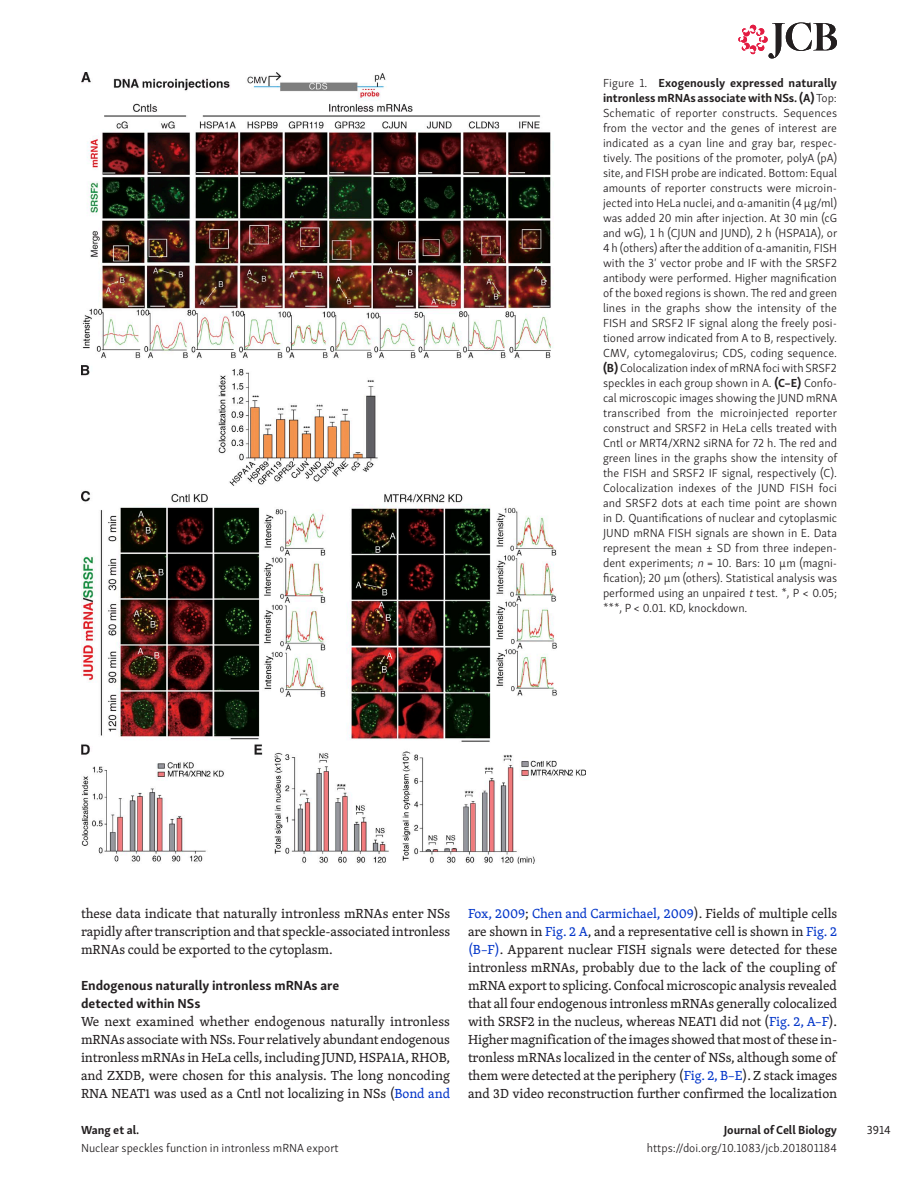
<style>
.page{position:relative;width:918px;height:1188px;background:#fff}
.page>*{position:absolute;margin:0;border:0;box-sizing:border-box;transform-origin:0 0}
.t1{font:13.5px/18px "Skolar PE";letter-spacing:-.005em;color:#231f20;text-align:justify}
.t2{font:700 13.5px/18px "Skolar Sans PE";color:#231f20}
.t3{font:300 12px/15px "Skolar Sans PE";color:#231f20;text-align:justify}
.t4{font:700 12px "Skolar Sans PE";letter-spacing:-.005em;color:#231f20}
.t5{font:12px "Skolar Sans PE";color:#231f20}
.s1{font-weight:700}
.s2{font-style:italic}
.s3{color:#0034c9}
</style>
<div class="page">
<svg style="left:738px;top:22px;width:99px;height:36px"></svg>
<img style="left:81px;top:72px;width:504px;height:792px">
<p class="t3" style="left:603px;top:75px;width:236px">Figure 1. <span class="s1">Exogenously expressed naturally intronless mRNAs associate with NSs. (A)</span> Top:<br>Schematic of reporter constructs. Sequences from the vector and the genes of interest are indicated as a cyan line and gray bar, respec&shy;tively. The positions of the promoter, polyA (pA) site, and FISH probe are indicated. Bottom: Equal amounts of reporter constructs were microin&shy;jected into HeLa nuclei, and α-amanitin (4 µg/ml) was added 20 min after injection. At 30 min (cG and wG), 1 h (CJUN and JUND), 2 h (HSPA1A), or 4 h (others) after the addition of α-amanitin, FISH with the 3′ vector probe and IF with the SRSF2 antibody were performed. Higher magnification of the boxed regions is shown. The red and green lines in the graphs show the intensity of the FISH and SRSF2 IF signal along the freely posi&shy;tioned arrow indicated from A to B, respectively.<br>CMV, cytomegalovirus; CDS, coding sequence. <span class="s1">(B)</span> Colocalization index of mRNA foci with SRSF2 speckles in each group shown in A. <span class="s1">(C–E)</span> Confo&shy;cal microscopic images showing the JUND mRNA transcribed from the microinjected reporter construct and SRSF2 in HeLa cells treated with Cntl or MRT4/XRN2 siRNA for 72 h. The red and green lines in the graphs show the intensity of the FISH and SRSF2 IF signal, respectively (C).<br>Colocalization indexes of the JUND FISH foci and SRSF2 dots at each time point are shown in D. Quantifications of nuclear and cytoplasmic JUND mRNA FISH signals are shown in E. Data represent the mean ± SD from three indepen&shy;dent experiments; <span class="s2">n</span> = 10. Bars: 10 µm (magni&shy;fication); 20 µm (others). Statistical analysis was performed using an unpaired <span class="s2">t</span>test. *, P &lt; 0.05; ***, P &lt; 0.01. KD, knockdown.</p>
<p class="t1" style="left:81px;top:904px;width:371px">these data indicate that naturally intronless mRNAs enter NSs rapidly after transcription and that speckle-associated intronless mRNAs could be exported to the cytoplasm.</p>
<p class="t2" style="left:81px;top:975px;width:260px">Endogenous naturally intronless mRNAs are detected within NSs</p>
<p class="t1" style="left:81px;top:1012px;width:371px">We next examined whether endogenous naturally intronless mRNAs associate with NSs. Four relatively abundant endogenous intronless mRNAs in HeLa cells, including JUND, HSPA1A, RHOB, and ZXDB, were chosen for this analysis. The long noncoding RNA NEAT1 was used as a Cntl not localizing in NSs (<span class="s3">Bond and</span></p>
<p class="t4" style="left:81px;top:1120px;width:60px">Wang et al.</p>
<p class="t3" style="left:81px;top:1140px;width:259px">Nuclear speckles function in intronless mRNA export</p>
<p class="t1" style="left:468px;top:904px;width:371px"><span class="s3">Fox, 2009</span>; <span class="s3">Chen and Carmichael, 2009</span>). Fields of multiple cells are shown in <span class="s3">Fig. 2 A</span>, and a representative cell is shown in <span class="s3">Fig. 2 (B–F)</span>. Apparent nuclear FISH signals were detected for these intronless mRNAs, probably due to the lack of the coupling of mRNA export to splicing. Confocal microscopic analysis revealed that all four endogenous intronless mRNAs generally colocalized with SRSF2 in the nucleus, whereas NEAT1 did not (<span class="s3">Fig. 2, A–F</span>).<br>Higher magnification of the images showed that most of these in&shy;tronless mRNAs localized in the center of NSs, although some of them were detected at the periphery (<span class="s3">Fig. 2, B–E</span>). Z stack images and 3D video reconstruction further confirmed the localization</p>
<p class="t4" style="left:724px;top:1120px;width:115px">Journal of Cell Biology</p>
<p class="t3" style="left:647px;top:1140px;width:192px">https://doi.org/10.1083/jcb.201801184</p>
<p class="t5" style="left:867px;top:1121px;width:26px">3914</p>
</div>
